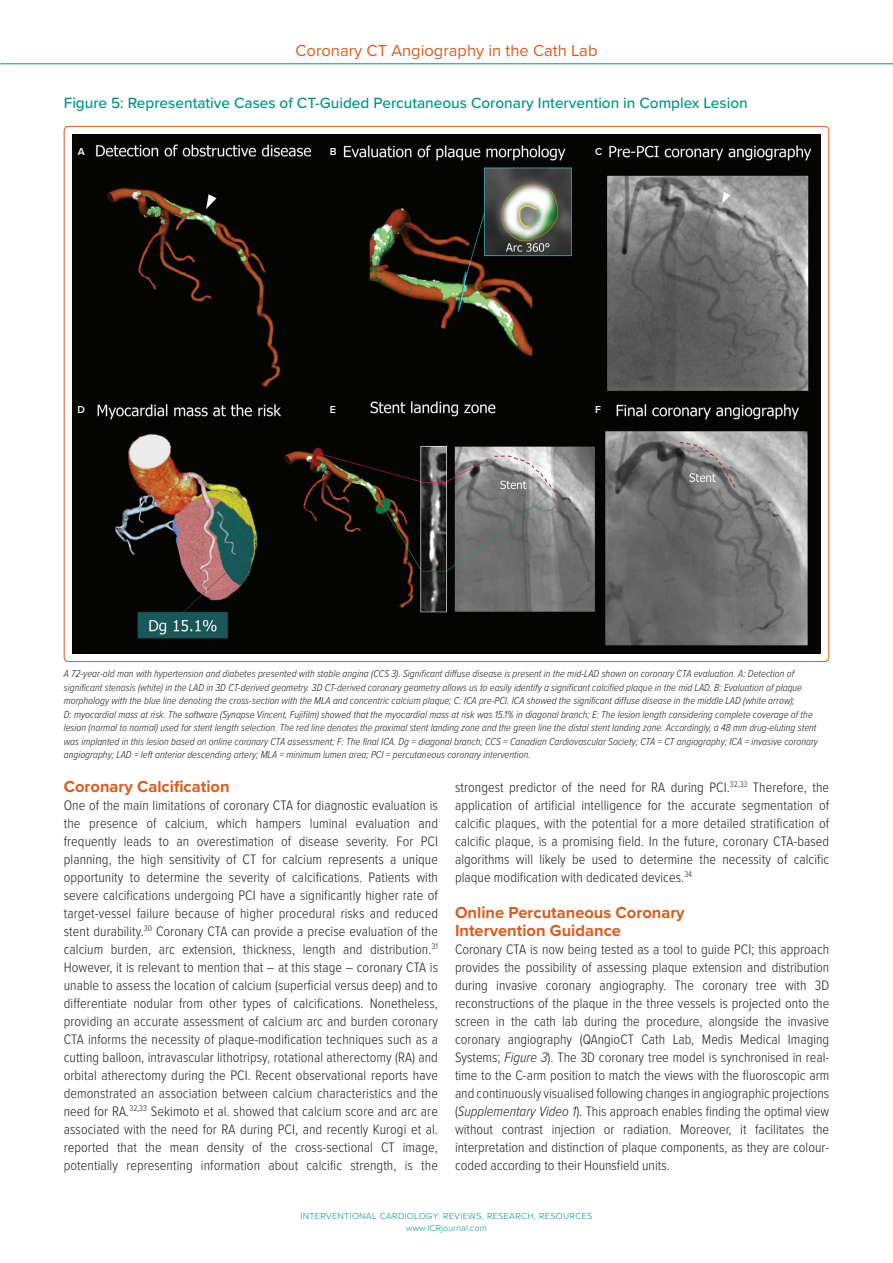
<style>
.page{position:relative;width:893px;height:1263px;background:#fff}
.page>*{position:absolute;margin:0;border:0;box-sizing:border-box;transform-origin:0 0}
._09a_HEADING_A{font:700 16.5px/18px "Proxima Nova";color:#db5c1c}
.t1{font:16.5px "Proxima Nova";color:#db5c1c}
._11_FIG-TABLE_HEADING{font:500 15.3px "Proxima Nova";color:#009483}
._10_BODY_TEXT{font:300 14.25px/18px "Proxima Nova Cond";letter-spacing:.005em;color:#231f20;text-align:justify}
._11a_CAPTION_FIG-TABLE{font:italic 300 10.5px/13.5px "Proxima Nova Cond";color:#231f20}
.t2{font:600 10.5px "Proxima Nova";color:#fff}
.t3{font:300 9px/12.8px "Proxima Nova";letter-spacing:.04em;color:#009483;text-align:center}
.s1{font-style:italic}
</style>
<div class="page">
<hr style="left:0;top:64px;width:893px;height:1px;background:#009483">
<img style="left:72px;top:135px;width:749px;height:518px">
<p class="t1" style="left:295px;top:38px;width:303px">Coronary CT Angiography in the Cath Lab</p>
<p class="_11_FIG-TABLE_HEADING" style="left:64px;top:91px;width:685px">Figure 5: Representative Cases of CT-Guided Percutaneous Coronary Intervention in Complex Lesion</p>
<p class="t2" style="left:78px;top:147px;width:9px">A</p>
<p class="t2" style="left:330px;top:147px;width:8px">B</p>
<p class="t2" style="left:595px;top:147px;width:9px">C</p>
<p class="t2" style="left:78px;top:404px;width:9px">D</p>
<p class="t2" style="left:330px;top:404px;width:8px">E</p>
<p class="t2" style="left:595px;top:404px;width:7px">F</p>
<p class="_11a_CAPTION_FIG-TABLE" style="left:64px;top:667px;width:756px">A 72-year-old man with hypertension and diabetes presented with stable angina (CCS 3). Significant diffuse disease is present in the mid-LAD shown on coronary CTA evaluation. A: Detection of significant stenosis (white) in the LAD in 3D CT-derived geometry. 3D CT-derived coronary geometry allows us to easily identify a significant calcified plaque in the mid LAD. B: Evaluation of plaque morphology with the blue line denoting the cross-section with the MLA and concentric calcium plaque; C: ICA pre-PCI. ICA showed the significant diffuse disease in the middle LAD (white arrow);<br>D: myocardial mass at risk. The software (Synapse Vincent, Fujifilm) showed that the myocardial mass at risk was 15.1% in diagonal branch; E: The lesion length considering complete coverage of the lesion (normal to normal) used for stent length selection. The red line denotes the proximal stent landing zone and the green line the distal stent landing zone. Accordingly, a 48 mm drug-eluting stent was implanted in this lesion based on online coronary CTA assessment; F: The final ICA. Dg = diagonal branch; CCS = Canadian Cardiovascular Society; CTA = CT angiography; ICA = invasive coronary angiography; LAD = left anterior descending artery; MLA = minimum lumen area; PCI = percutaneous coronary intervention.</p>
<p class="_09a_HEADING_A" style="left:64px;top:777px;width:167px">Coronary Calcification</p>
<p class="_10_BODY_TEXT" style="left:64px;top:796px;width:376px">One of the main limitations of coronary CTA for diagnostic evaluation is the presence of calcium, which hampers luminal evaluation and frequently leads to an overestimation of disease severity. For PCI planning, the high sensitivity of CT for calcium represents a unique opportunity to determine the severity of calcifications. Patients with severe calcifications undergoing PCI have a significantly higher rate of target-vessel failure because of higher procedural risks and reduced stent durability.<sup>30</sup> Coronary CTA can provide a precise evaluation of the calcium burden, arc extension, thickness, length and distribution.<sup>31<br></sup>However, it is relevant to mention that – at this stage – coronary CTA is unable to assess the location of calcium (superficial versus deep) and to differentiate nodular from other types of calcifications. Nonetheless, providing an accurate assessment of calcium arc and burden coronary CTA informs the necessity of plaque-modification techniques such as a cutting balloon, intravascular lithotripsy, rotational atherectomy (RA) and orbital atherectomy during the PCI. Recent observational reports have demonstrated an association between calcium characteristics and the need for RA.<sup>32,33</sup> Sekimoto et al. showed that calcium score and arc are associated with the need for RA during PCI, and recently Kurogi et al. reported that the mean density of the cross-sectional CT image, potentially representing information about calcific strength, is the</p>
<p class="_10_BODY_TEXT" style="left:455px;top:778px;width:376px">strongest predictor of the need for RA during PCI.<sup>32,33</sup> Therefore, the application of artificial intelligence for the accurate segmentation of calcific plaques, with the potential for a more detailed stratification of calcific plaque, is a promising field. In the future, coronary CTA-based algorithms will likely be used to determine the necessity of calcific plaque modification with dedicated devices.<sup>34</sup></p>
<p class="_09a_HEADING_A" style="left:455px;top:903px;width:231px">Online Percutaneous Coronary<br>Intervention Guidance</p>
<p class="_10_BODY_TEXT" style="left:455px;top:940px;width:376px">Coronary CTA is now being tested as a tool to guide PCI; this approach provides the possibility of assessing plaque extension and distribution during invasive coronary angiography. The coronary tree with 3D reconstructions of the plaque in the three vessels is projected onto the screen in the cath lab during the procedure, alongside the invasive coronary angiography (QAngioCT Cath Lab, Medis Medical Imaging Systems; <span class="s1">Figure 3</span>). The 3D coronary tree model is synchronised in real&shy;time to the C-arm position to match the views with the fluoroscopic arm and continuously visualised following changes in angiographic projections (<span class="s1">Supplementary Video 1</span>). This approach enables finding the optimal view without contrast injection or radiation. Moreover, it facilitates the interpretation and distinction of plaque components, as they are colour&shy;coded according to their Hounsfield units.</p>
<p class="t3" style="left:300px;top:1209px;width:294px">INTERVENTIONAL CARDIOLOGY: REVIEWS, RESEARCH, RESOURCES www.ICRjournal.com</p>
</div>
